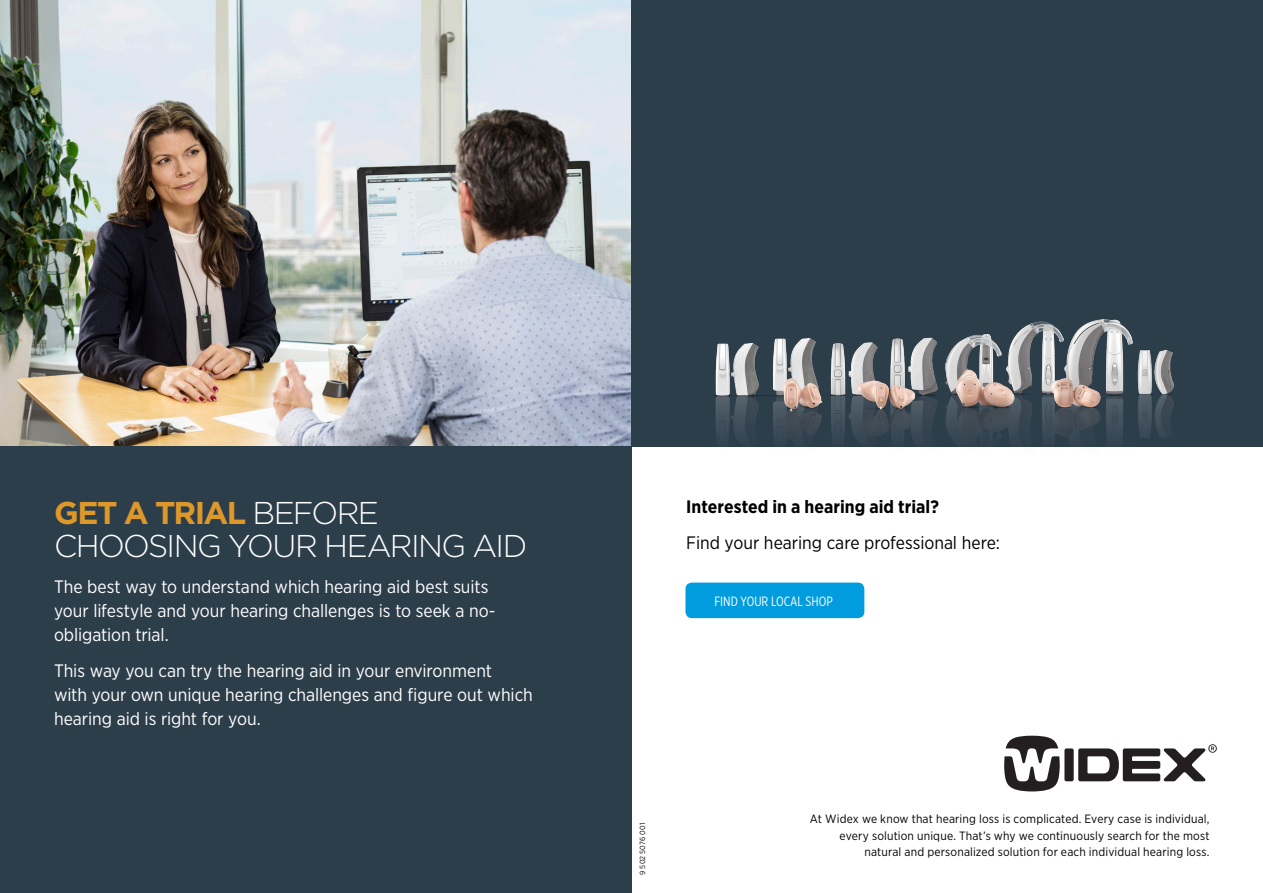
<style>
.page{position:relative;width:1263px;height:893px;background:#fff}
.page>*{position:absolute;margin:0;border:0;box-sizing:border-box;transform-origin:0 0}
.headline2_white{font:300 31.5px/33px "Gotham";letter-spacing:-.05em;color:#fff}
.body_white{font:18px/24px "Gotham Narrow";letter-spacing:-.005em;color:#fff}
.Body{font:18px "Gotham Narrow";letter-spacing:-.005em;color:#000}
.Body-2{font:700 18px "Gotham Narrow";color:#000}
.online_hearing_test{font:13.5px "Gotham X Narrow";color:#fff}
.widex_text{font:12px/16.5px "Gotham Narrow";letter-spacing:.015em;color:#000;text-align:right}
.Body-3{font:7.5px "Gotham Narrow";letter-spacing:.02em;color:#000}
.s1{font-weight:700;color:#dd9829}
</style>
<div class="page">
<img style="left:0;top:0;width:631px;height:446px">
<svg style="left:1004px;top:736px;width:56px;height:55px"></svg>
<div style="left:1064px;top:748px;width:10px;height:33px;background:#231f20;border-radius:2px"></div>
<svg style="left:1078px;top:744px;width:139px;height:37px"></svg>
<div style="left:685px;top:583px;width:179px;height:35px;background:#009cdd;border-radius:6px"></div>
<div style="left:631px;top:0;width:632px;height:446px;background:#2d3e4b"></div>
<img style="left:682px;top:319px;width:527px;height:128px">
<div style="left:0;top:446px;width:631px;height:447px;background:#2d3e4b"></div>
<p class="headline2_white" style="left:54px;top:495px;width:475px"><span class="s1">GET A TRIAL</span> BEFORE<br>CHOOSING YOUR HEARING AID</p>
<p class="body_white" style="left:54px;top:574px;width:443px">The best way to understand which hearing aid best suits your lifestyle and your hearing challenges is to seek a no&shy;obligation trial.</p>
<p class="body_white" style="left:54px;top:658px;width:480px">This way you can try the hearing aid in your environment<br>with your own unique hearing challenges and figure out which hearing aid is right for you.</p>
<p class="Body-2" style="left:686px;top:495px;width:254px">Interested in a hearing aid trial?</p>
<p class="Body" style="left:686px;top:531px;width:315px">Find your hearing care professional here:</p>
<p class="online_hearing_test" style="left:714px;top:593px;width:120px">FIND YOUR LOCAL SHOP</p>
<p class="Body-3" style="left:638px;top:875px;width:53px;rotate:-90deg">9 502 5076 001</p>
<p class="widex_text" style="left:810px;top:810px;width:401px">At Widex we know that hearing loss is complicated. Every case is individual, every solution unique. That’s why we continuously search for the most natural and personalized solution for each individual hearing loss.</p>
</div>
